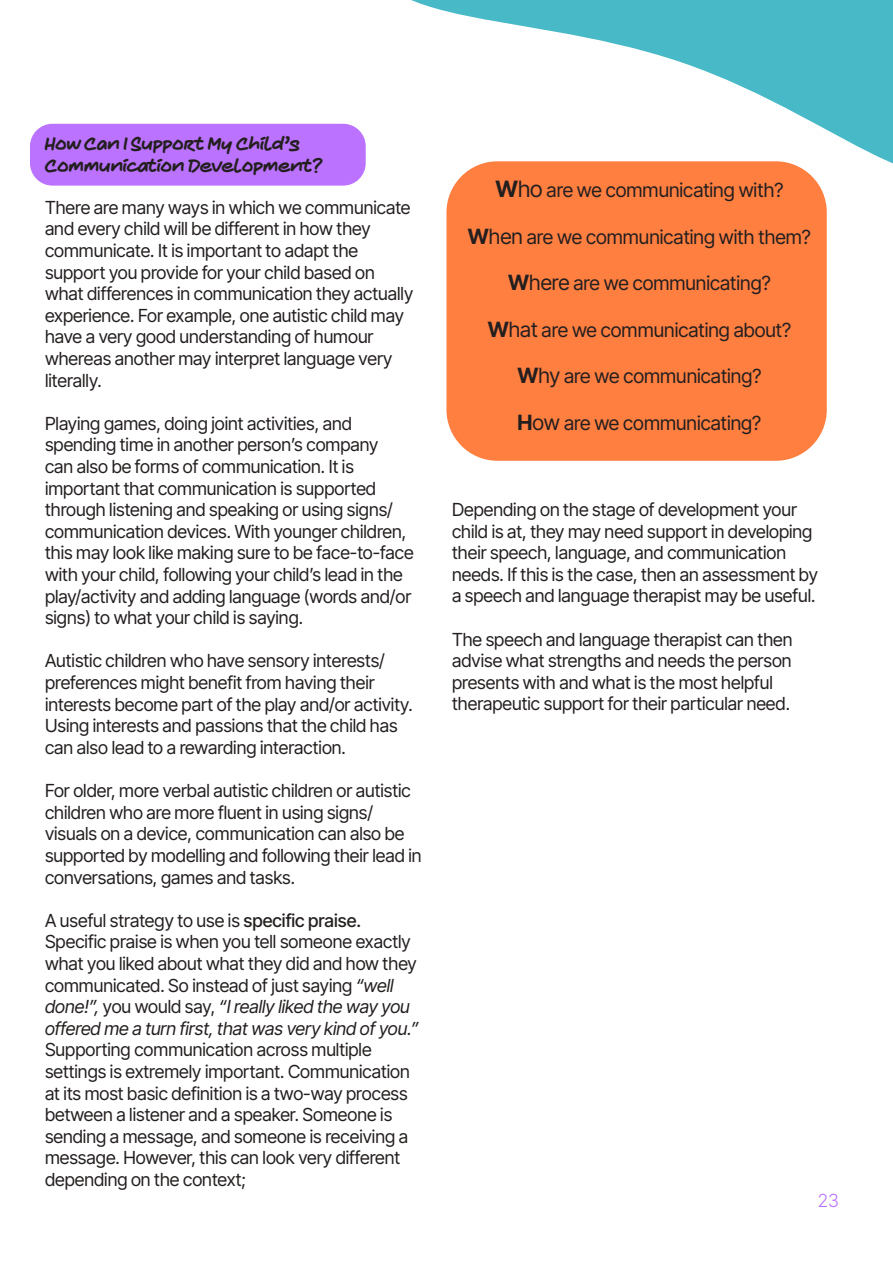
<style>
.page{position:relative;width:893px;height:1263px;background:#fff}
.page>*{position:absolute;margin:0;border:0;box-sizing:border-box;transform-origin:0 0}
.t1{font:19.5px "Inter Tight";color:#241f1f}
.t2{font:18px/21.6px "Inter Tight";color:#241f1f}
.t3{font:18px/21.6px "Marker Makers";color:#241f1f}
.t4{font:300 18px "Inter Tight";color:#ba72ff}
.s1{font-weight:500}
.s2{font-style:italic}
.s3{font-weight:700;font-size:22.5px}
.s4{font-size:22.5px}
.s5{font-weight:700;font-size:21px}
.s6{font-size:21px}
</style>
<div class="page">
<div style="left:446px;top:161px;width:381px;height:300px;background:#ff7f41;border-radius:51px"></div>
<svg style="left:331px;top:0;width:562px;height:248px"></svg>
<div style="left:30px;top:124px;width:336px;height:62px;background:#ba72ff;border-radius:23px"></div>
<p class="t3" style="left:45px;top:132px;width:279px">How Can I Support My Child’s<br>Communication Development?</p>
<p class="t2" style="left:45px;top:196px;width:370px">There are many ways in which we communicate and every child will be different in how they communicate. It is important to adapt the support you provide for your child based on what differences in communication they actually experience. For example, one autistic child may have a very good understanding of humour whereas another may interpret language very literally.</p>
<p class="t2" style="left:45px;top:412px;width:370px">Playing games, doing joint activities, and spending time in another person’s company<br>can also be forms of communication. It is important that communication is supported through listening and speaking or using signs/ communication devices. With younger children, this may look like making sure to be face-to-face with your child, following your child’s lead in the play/activity and adding language (words and/or signs) to what your child is saying.</p>
<p class="t2" style="left:45px;top:650px;width:369px">Autistic children who have sensory interests/ preferences might benefit from having their interests become part of the play and/or activity.<br>Using interests and passions that the child has can also lead to a rewarding interaction.</p>
<p class="t2" style="left:45px;top:779px;width:378px">For older, more verbal autistic children or autistic children who are more fluent in using signs/ visuals on a device, communication can also be supported by modelling and following their lead in conversations, games and tasks.</p>
<p class="t2" style="left:45px;top:909px;width:375px">A useful strategy to use is <span class="s1">specific praise.<br></span>Specific praise is when you tell someone exactly what you liked about what they did and how they communicated. So instead of just saying <span class="s2">“well done!”,</span> you would say, <span class="s2">“I really liked the way you offered me a turn first, that was very kind of you.”</span></p>
<p class="t2" style="left:45px;top:1038px;width:366px">Supporting communication across multiple settings is extremely important. Communication at its most basic definition is a two-way process between a listener and a speaker. Someone is sending a message, and someone is receiving a message. However, this can look very different depending on the context;</p>
<p class="t1" style="left:495px;top:176px;width:289px"><span class="s3">W</span><span class="s4">ho</span> are we communicating with?</p>
<p class="t1" style="left:468px;top:222px;width:344px"><span class="s5">W</span><span class="s6">hen</span> are we communicating with them?</p>
<p class="t1" style="left:508px;top:269px;width:264px"><span class="s5">W</span><span class="s6">here</span> are we communicating?</p>
<p class="t1" style="left:488px;top:315px;width:305px"><span class="s5">W</span><span class="s6">hat</span> are we communicating about?</p>
<p class="t1" style="left:517px;top:362px;width:245px"><span class="s5">W</span><span class="s6">hy</span> are we communicating?</p>
<p class="t1" style="left:518px;top:408px;width:245px"><span class="s5">H</span><span class="s6">ow</span> are we communicating?</p>
<p class="t2" style="left:452px;top:498px;width:367px">Depending on the stage of development your child is at, they may need support in developing their speech, language, and communication needs. If this is the case, then an assessment by a speech and language therapist may be useful.</p>
<p class="t2" style="left:452px;top:628px;width:342px">The speech and language therapist can then advise what strengths and needs the person presents with and what is the most helpful therapeutic support for their particular need.</p>
<p class="t4" style="left:818px;top:1187px;width:23px">23</p>
</div>
